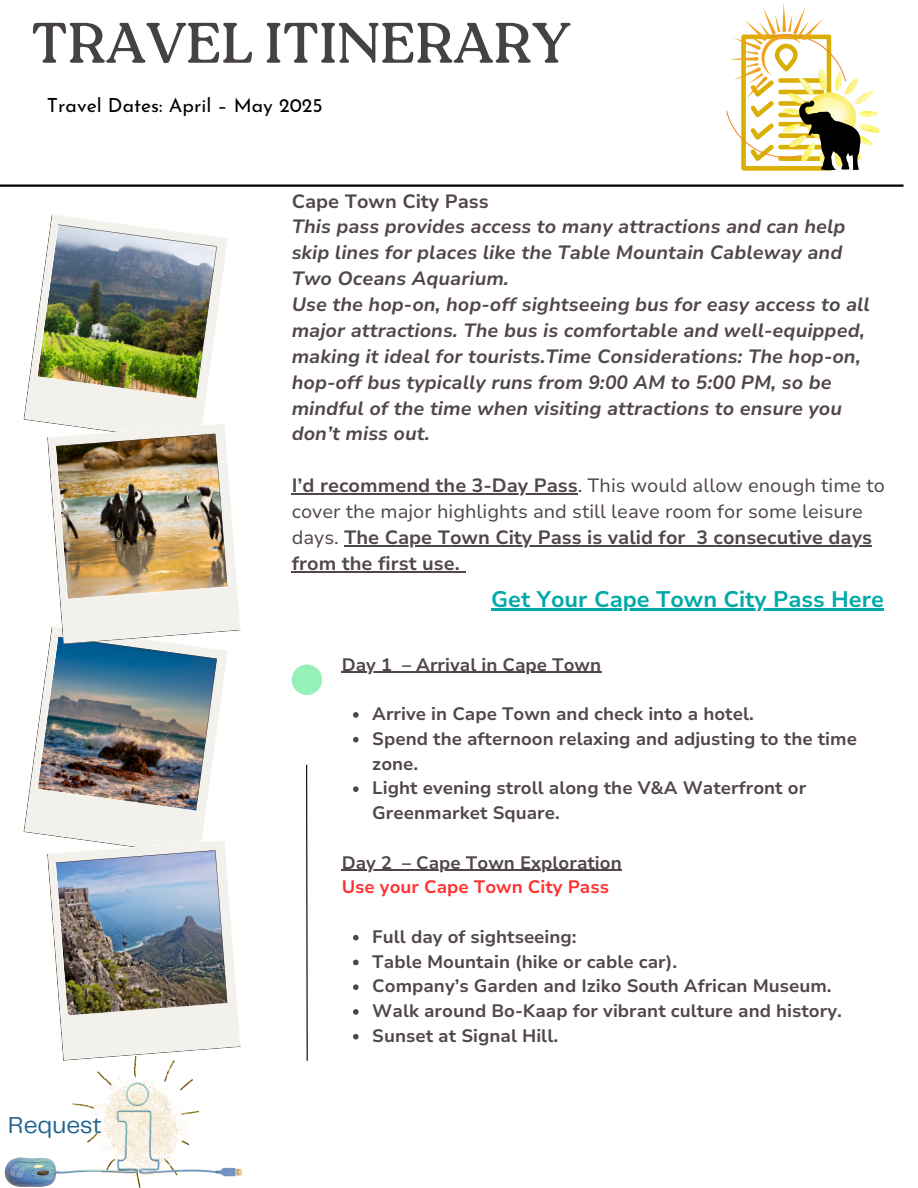
<style>
.page{position:relative;width:918px;height:1188px;background:#fff}
.page>*{position:absolute;margin:0;border:0;box-sizing:border-box;transform-origin:0 0}
.t1{font:57px "Roca One";color:#474242}
.t2{font:24px "Telegraf";color:#1f628e}
.t3{font:700 22.5px "Nunito Sans 10 pt";color:#00a8a8}
.t4{font:19.5px "Josefin Sans";color:#000}
.t5{font:italic 700 19.2px/25.8px "Nunito Sans 10 pt";color:#504746}
.t6{font:19.2px/25.8px "Nunito Sans 10 pt";color:#504746}
.t7{font:700 19.2px "Nunito Sans 10 pt";color:#504746}
.t8{font:700 18px/24.8px "Nunito Sans 10 pt";color:#504746}
.t9{font:700 18px/24.8px "Nunito Sans 10 pt";color:#ff3131}
.s1{font-style:normal}
.s2{font-weight:700}
.s3{color:#504746}
</style>
<div class="page">
<div style="left:292px;top:665px;width:30px;height:30px;background:#95f1b8;border-radius:50%"></div>
<svg style="left:306px;top:764px;width:2px;height:297px"></svg>
<hr style="left:0;top:184px;width:904px;height:3px;background:#000">
<svg style="left:23px;top:323px;width:14px;height:99px"></svg>
<img style="left:37px;top:214px;width:191px;height:209px">
<svg style="left:23px;top:735px;width:14px;height:99px"></svg>
<img style="left:37px;top:644px;width:191px;height:196px">
<img style="left:47px;top:423px;width:194px;height:221px">
<img style="left:47px;top:840px;width:194px;height:221px">
<hr style="left:292px;top:493px;width:286px;height:1px;background:#504746">
<hr style="left:344px;top:545px;width:342px;height:1px;background:#504746">
<hr style="left:697px;top:545px;width:175px;height:1px;background:#504746">
<hr style="left:292px;top:571px;width:168px;height:1px;background:#504746">
<hr style="left:342px;top:672px;width:50px;height:1px;background:#504746">
<hr style="left:402px;top:672px;width:199px;height:1px;background:#504746">
<svg style="left:353px;top:712px;width:6px;height:6px"></svg>
<svg style="left:353px;top:737px;width:6px;height:5px"></svg>
<svg style="left:353px;top:786px;width:6px;height:6px"></svg>
<hr style="left:342px;top:870px;width:50px;height:1px;background:#504746">
<hr style="left:402px;top:870px;width:220px;height:1px;background:#504746">
<svg style="left:353px;top:935px;width:6px;height:5px"></svg>
<svg style="left:353px;top:960px;width:6px;height:5px"></svg>
<svg style="left:353px;top:984px;width:6px;height:6px"></svg>
<svg style="left:353px;top:1009px;width:6px;height:6px"></svg>
<svg style="left:353px;top:1034px;width:6px;height:6px"></svg>
<hr style="left:491px;top:608px;width:393px;height:3px;background:#00a8a8">
<img style="left:861px;top:90px;width:18px;height:56px">
<svg style="left:726px;top:3px;width:135px;height:168px"></svg>
<img style="left:73px;top:1056px;width:126px;height:15px">
<img style="left:4px;top:1071px;width:239px;height:117px">
<p class="t1" style="left:31px;top:10px;width:541px">TRAVEL ITINERARY</p>
<h2 class="t4" style="left:47px;top:97px;width:277px">Travel Dates: April – May 2025</h2>
<p class="t5" style="left:292px;top:188px;width:580px"><span class="s1">Cape Town City Pass<br></span>This pass provides access to many attractions and can help skip lines for places like the Table Mountain Cableway and Two Oceans Aquarium.<br>Use the hop-on, hop-off sightseeing bus for easy access to all major attractions. The bus is comfortable and well-equipped, making it ideal for tourists.Time Considerations: The hop-on, hop-off bus typically runs from 9:00 AM to 5:00 PM, so be mindful of the time when visiting attractions to ensure you don’t miss out.</p>
<p class="t6" style="left:292px;top:473px;width:595px"><span class="s2">I’d recommend the 3-Day Pass</span>. This would allow enough time to cover the major highlights and still leave room for some leisure days. <span class="s2">The Cape Town City Pass is valid for</span></p>
<p class="t7" style="left:697px;top:525px;width:177px">3 consecutive days</p>
<p class="t7" style="left:292px;top:550px;width:170px">from the first use.</p>
<p class="t3" style="left:491px;top:585px;width:394px">Get Your Cape Town City Pass Here</p>
<h4 class="t2" style="left:8px;top:1114px;width:95px">Request</h4>
<p class="t8" style="left:342px;top:652px;width:52px">Day 1</p>
<p class="t8" style="left:402px;top:652px;width:201px">– Arrival in Cape Town</p>
<p class="t8" style="left:372px;top:702px;width:486px">Arrive in Cape Town and check into a hotel.<br>Spend the afternoon relaxing and adjusting to the time</p>
<p class="t8" style="left:372px;top:751px;width:435px">zone.<br>Light evening stroll along the V&amp;A Waterfront or</p>
<p class="t8" style="left:372px;top:801px;width:189px">Greenmarket Square.</p>
<p class="t8" style="left:342px;top:850px;width:52px">Day 2</p>
<p class="t9" style="left:342px;top:850px;width:282px;text-indent:60px"><span class="s3">– Cape Town Exploration<br></span>Use your Cape Town City Pass</p>
<p class="t8" style="left:372px;top:924px;width:306px">Full day of sightseeing:<br>Table Mountain (hike or cable car).</p>
<h3 class="t8" style="left:372px;top:974px;width:461px">Company’s Garden and Iziko South African Museum.</h3>
<h4 class="t8" style="left:372px;top:999px;width:471px">Walk around Bo-Kaap for vibrant culture and history.</h4>
<p class="t8" style="left:372px;top:1023px;width:187px">Sunset at Signal Hill.</p>
</div>
